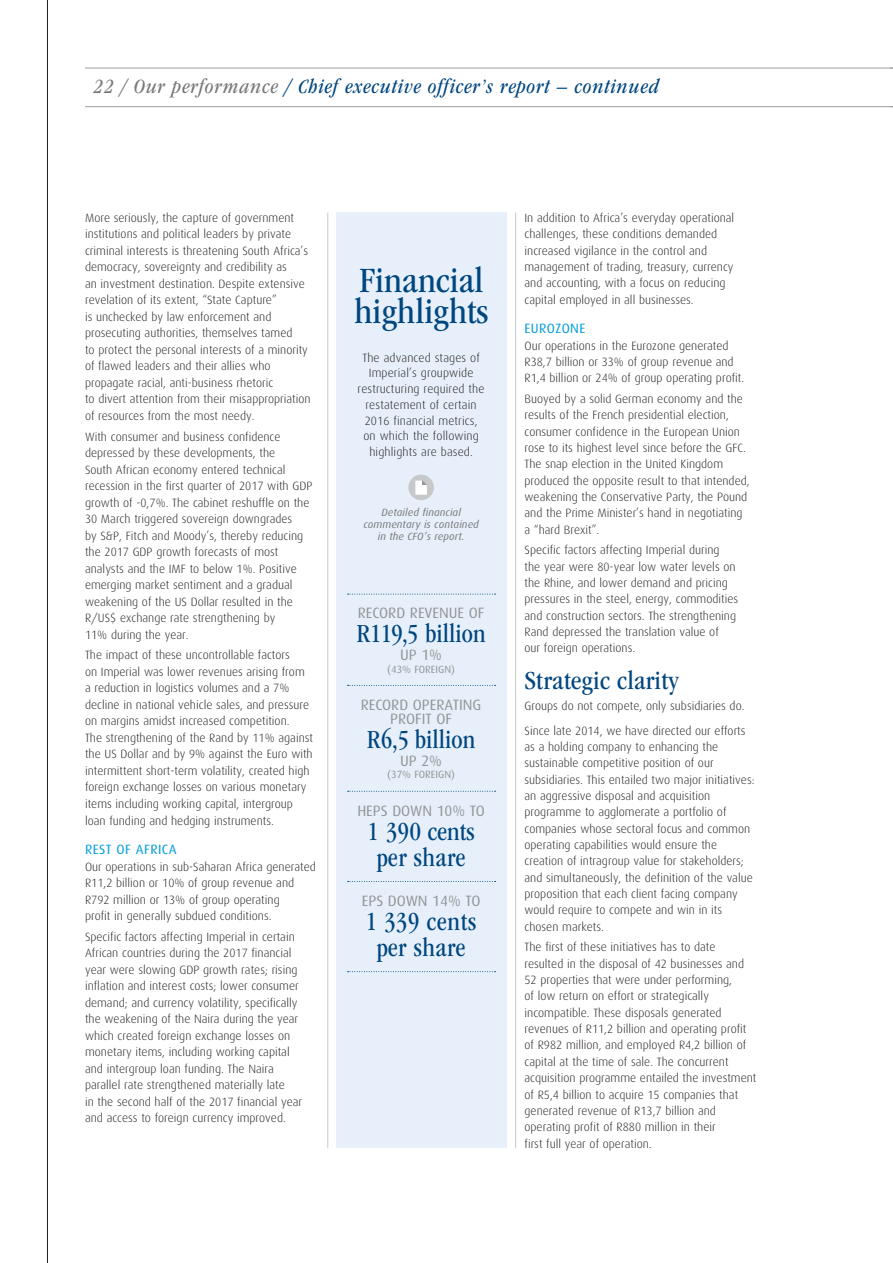
<style>
.page{position:relative;width:893px;height:1263px;background:#fff}
.page>*{position:absolute;margin:0;border:0;box-sizing:border-box;transform-origin:0 0}
.t1{font:condensed 36.9px/31.2px "ITC Garamond Std";color:#00467f}
.t2{font:condensed 27px/26.5px "ITC Garamond Std";letter-spacing:.01em;color:#00467f;text-align:center}
.t3{font:condensed 27px "ITC Garamond Std";letter-spacing:.005em;color:#00467f}
.t4{font:italic condensed 21px "ITC Garamond Std";letter-spacing:.045em;color:#00467f}
.t5{font:15px/14.5px "Dax";color:#939598;text-align:center}
.t6{font:13.5px "Dax";letter-spacing:.03em;color:#009ddc}
.t7{font:300 12px/16.5px "Dax";color:#231f20}
.t8{font:italic 10.5px/12px "Dax";letter-spacing:.01em;color:#77787b;text-align:center}
.t9{font:10.5px "Dax";color:#939598}
.s1{color:#77787b}
</style>
<div class="page">
<hr style="left:47px;top:0;width:1px;height:1263px;background:#231f20">
<hr style="left:85px;top:68px;width:808px;height:1px;background:#9d9fa1">
<hr style="left:85px;top:106px;width:808px;height:1px;background:#9d9fa1">
<div style="left:337px;top:213px;width:170px;height:935px;background:#e7f0fa"></div>
<hr style="left:327px;top:213px;width:1px;height:935px;background:#c6c8ca">
<hr style="left:515px;top:213px;width:1px;height:935px;background:#c6c8ca">
<svg style="left:348px;top:594px;width:148px;height:1px"></svg>
<svg style="left:348px;top:685px;width:148px;height:1px"></svg>
<svg style="left:348px;top:791px;width:148px;height:1px"></svg>
<svg style="left:348px;top:881px;width:148px;height:1px"></svg>
<svg style="left:348px;top:971px;width:148px;height:1px"></svg>
<div style="left:408px;top:475px;width:26px;height:25px;background:#c6c8ca;border-radius:50%"></div>
<svg style="left:415px;top:480px;width:12px;height:15px"></svg>
<h3 class="t4" style="left:94px;top:79px;width:566px"><span class="s1">22 / Our performance</span> / Chief executive officer’s report – continued</h3>
<p class="t7" style="left:85px;top:210px;width:227px">More seriously, the capture of government institutions and political leaders by private criminal interests is threatening South Africa’s democracy, sovereignty and credibility as<br>an investment destination. Despite extensive revelation of its extent, “State Capture”<br>is unchecked by law enforcement and prosecuting authorities, themselves tamed<br>to protect the personal interests of a minority of flawed leaders and their allies who propagate racial, anti-business rhetoric<br>to divert attention from their misappropriation of resources from the most needy.</p>
<p class="t7" style="left:85px;top:429px;width:229px">With consumer and business confidence depressed by these developments, the<br>South African economy entered technical recession in the first quarter of 2017 with GDP growth of -0,7%. The cabinet reshuffle on the 30 March triggered sovereign downgrades<br>by S&amp;P, Fitch and Moody’s, thereby reducing the 2017 GDP growth forecasts of most analysts and the IMF to below 1%. Positive emerging market sentiment and a gradual weakening of the US Dollar resulted in the R/US$ exchange rate strengthening by<br>11% during the year.</p>
<p class="t7" style="left:85px;top:648px;width:230px">The impact of these uncontrollable factors<br>on Imperial was lower revenues arising from a reduction in logistics volumes and a 7% decline in national vehicle sales, and pressure on margins amidst increased competition.<br>The strengthening of the Rand by 11% against the US Dollar and by 9% against the Euro with intermittent short-term volatility, created high foreign exchange losses on various monetary items including working capital, intergroup loan funding and hedging instruments.</p>
<p class="t6" style="left:85px;top:843px;width:93px">REST OF AFRICA</p>
<p class="t7" style="left:85px;top:859px;width:232px">Our operations in sub-Saharan Africa generated R11,2 billion or 10% of group revenue and R792 million or 13% of group operating<br>profit in generally subdued conditions.</p>
<p class="t7" style="left:85px;top:929px;width:219px">Specific factors affecting Imperial in certain African countries during the 2017 financial year were slowing GDP growth rates; rising inflation and interest costs; lower consumer demand; and currency volatility, specifically the weakening of the Naira during the year which created foreign exchange losses on monetary items, including working capital and intergroup loan funding. The Naira parallel rate strengthened materially late<br>in the second half of the 2017 financial year and access to foreign currency improved.</p>
<h1 class="t1" style="left:354px;top:268px;width:136px">Financial highlights</h1>
<p class="t7" style="left:358px;top:350px;width:129px;line-height:15.8px;text-align:center">The advanced stages of<br>Imperial’s groupwide restructuring required the restatement of certain<br>2016 financial metrics, on which the following highlights are based.</p>
<p class="t8" style="left:363px;top:508px;width:117px">Detailed financial commentary is contained in the CFO’s report.</p>
<p class="t5" style="left:358px;top:607px;width:128px">RECORD REVENUE OF</p>
<h2 class="t2" style="left:357px;top:623px;width:131px">R119,5 billion</h2>
<p class="t5" style="left:400px;top:648px;width:43px">UP 1%</p>
<p class="t9" style="left:387px;top:664px;width:69px">(43% FOREIGN)</p>
<p class="t5" style="left:361px;top:698px;width:122px">RECORD OPERATING<br>PROFIT OF</p>
<h2 class="t2" style="left:367px;top:729px;width:110px">R6,5 billion</h2>
<p class="t5" style="left:400px;top:754px;width:43px">UP 2%</p>
<p class="t9" style="left:387px;top:770px;width:69px">(37% FOREIGN)</p>
<p class="t5" style="left:357px;top:804px;width:129px">HEPS DOWN 10% TO</p>
<h2 class="t2" style="left:367px;top:820px;width:109px">1 390 cents per share</h2>
<p class="t5" style="left:362px;top:894px;width:120px">EPS DOWN 14% TO</p>
<h2 class="t2" style="left:366px;top:910px;width:112px">1 339 cents per share</h2>
<p class="t7" style="left:524px;top:210px;width:211px">In addition to Africa’s everyday operational challenges, these conditions demanded increased vigilance in the control and management of trading, treasury, currency and accounting, with a focus on reducing capital employed in all businesses.</p>
<p class="t6" style="left:524px;top:322px;width:62px">EUROZONE</p>
<p class="t7" style="left:524px;top:338px;width:221px">Our operations in the Eurozone generated<br>R38,7 billion or 33% of group revenue and<br>R1,4 billion or 24% of group operating profit.</p>
<p class="t7" style="left:524px;top:391px;width:227px">Buoyed by a solid German economy and the results of the French presidential election, consumer confidence in the European Union rose to its highest level since before the GFC.<br>The snap election in the United Kingdom produced the opposite result to that intended, weakening the Conservative Party, the Pound and the Prime Minister’s hand in negotiating a “hard Brexit”.</p>
<p class="t7" style="left:524px;top:542px;width:215px">Specific factors affecting Imperial during the year were 80-year low water levels on the Rhine, and lower demand and pricing pressures in the steel, energy, commodities and construction sectors. The strengthening Rand depressed the translation value of<br>our foreign operations.</p>
<h2 class="t3" style="left:524px;top:670px;width:156px">Strategic clarity</h2>
<p class="t7" style="left:524px;top:694px;width:223px;line-height:24.9px">Groups do not compete, only subsidiaries do.<br>Since late 2014, we have directed our efforts</p>
<p class="t7" style="left:524px;top:739px;width:231px">as a holding company to enhancing the sustainable competitive position of our subsidiaries. This entailed two major initiatives: an aggressive disposal and acquisition programme to agglomerate a portfolio of companies whose sectoral focus and common operating capabilities would ensure the creation of intragroup value for stakeholders; and simultaneously, the definition of the value proposition that each client facing company would require to compete and win in its chosen markets.</p>
<p class="t7" style="left:524px;top:940px;width:234px">The first of these initiatives has to date resulted in the disposal of 42 businesses and 52 properties that were under performing,<br>of low return on effort or strategically incompatible. These disposals generated revenues of R11,2 billion and operating profit of R982 million, and employed R4,2 billion of capital at the time of sale. The concurrent acquisition programme entailed the investment of R5,4 billion to acquire 15 companies that generated revenue of R13,7 billion and operating profit of R880 million in their<br>first full year of operation.</p>
</div>
